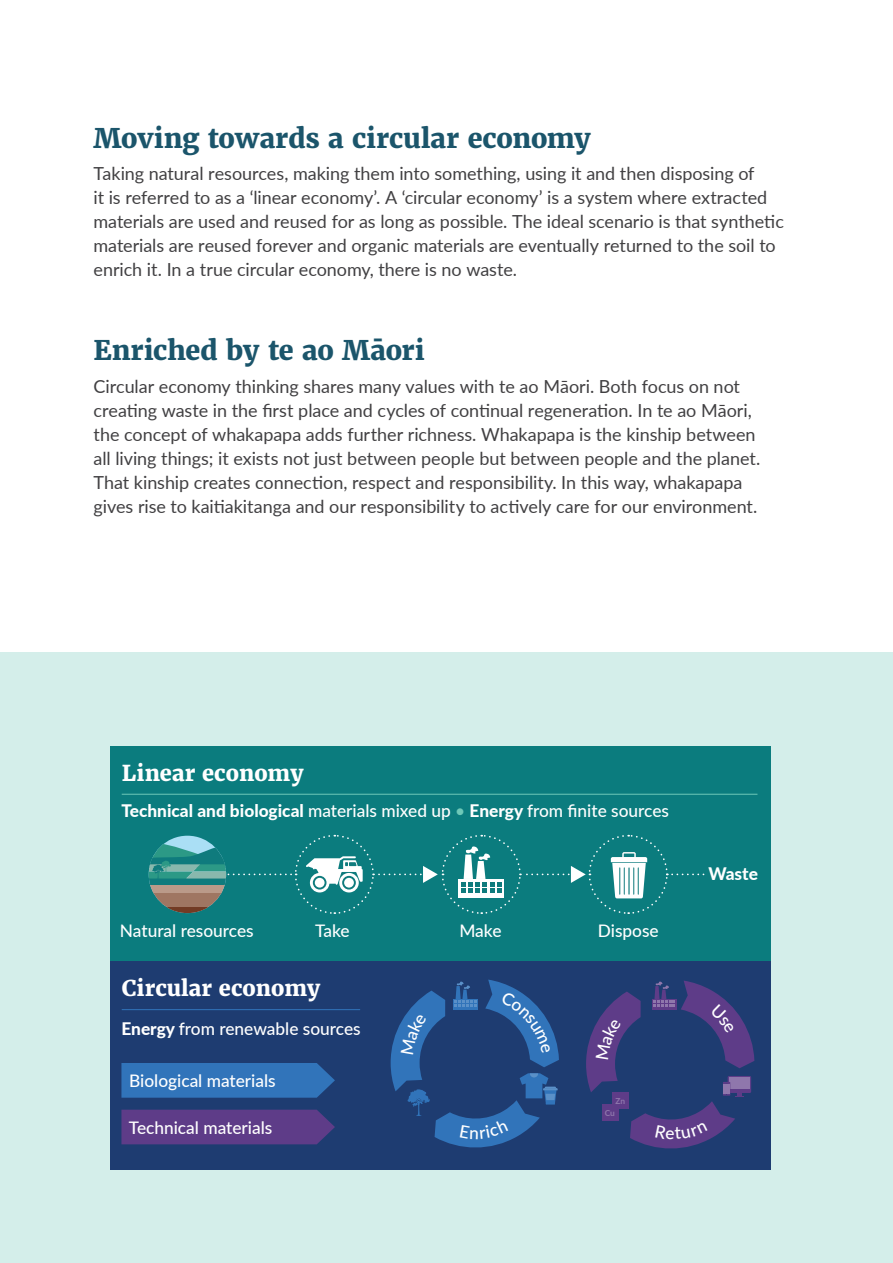
<style>
.page{position:relative;width:893px;height:1263px;background:#fff}
.page>*{position:absolute;margin:0;border:0;box-sizing:border-box;transform-origin:0 0}
.Heading_1___Span{font:800 27px "Merriweather";letter-spacing:-.005em;color:#1b556b}
.t1{font:800 21.9px "Merriweather";color:#fff}
.Body__12pt{font:18px/24px "Lato";letter-spacing:-.005em;color:#414042}
.t2{font:500 17.25px "Lato";color:#fff}
.t3{font:800 17.25px "Lato";color:#fff}
.t4{font:700 8.25px "Lato";color:#8f77ac}
.s1{font-weight:800}
.s2{color:#6ec8b8}
</style>
<div class="page">
<div style="left:0;top:653px;width:893px;height:610px;background:#d4eeea"></div>
<div style="left:110px;top:961px;width:660px;height:208px;background:#1e3c71"></div>
<div style="left:110px;top:746px;width:660px;height:215px;background:#0b7c7e"></div>
<svg style="left:121px;top:1063px;width:214px;height:35px;background:#2f70b6"></svg>
<div style="left:121px;top:1110px;width:214px;height:34px;background:#5e3c88"></div>
<svg style="left:149px;top:834px;width:555px;height:80px"></svg>
<hr style="left:122px;top:794px;width:635px;height:1px;background:#6ec8b8">
<hr style="left:122px;top:1009px;width:238px;height:1px;background:#3174ba">
<svg style="left:391px;top:979px;width:168px;height:169px"></svg>
<svg style="left:586px;top:980px;width:168px;height:169px"></svg>
<p class="Heading_1___Span" style="left:94px;top:120px;width:499px">Moving towards a circular economy</p>
<h2 class="Body__12pt" style="left:94px;top:161px;width:692px">Taking natural resources, making them into something, using it and then disposing of<br>it is referred to as a ‘linear economy’. A ‘circular economy’ is a system where extracted materials are used and reused for as long as possible. The ideal scenario is that synthetic materials are reused forever and organic materials are eventually returned to the soil to enrich it. In a true circular economy, there is no waste.</h2>
<p class="Heading_1___Span" style="left:94px;top:333px;width:333px">Enriched by te ao Māori</p>
<h2 class="Body__12pt" style="left:94px;top:374px;width:668px">Circular economy thinking shares many values with te ao Māori. Both focus on not creating waste in the first place and cycles of continual regeneration. In te ao Māori, the concept of whakapapa adds further richness. Whakapapa is the kinship between all living things; it exists not just between people but between people and the planet.<br>That kinship creates connection, respect and responsibility. In this way, whakapapa gives rise to kaitiakitanga and our responsibility to actively care for our environment.</h2>
<p class="t1" style="left:122px;top:759px;width:183px">Linear economy</p>
<p class="t2" style="left:121px;top:799px;width:549px"><span class="s1">Technical and biological</span> materials mixed up <span class="s2">•</span> <span class="s1">Energy</span> from finite sources</p>
<p class="t2" style="left:120px;top:918px;width:135px">Natural resources</p>
<p class="t2" style="left:315px;top:918px;width:36px">Take</p>
<p class="t2" style="left:459px;top:918px;width:44px">Make</p>
<p class="t2" style="left:598px;top:918px;width:62px">Dispose</p>
<p class="t1" style="left:122px;top:974px;width:200px">Circular economy</p>
<p class="t2" style="left:121px;top:1016px;width:241px"><span class="s1">Energy</span> from renewable sources</p>
<p class="t2" style="left:129px;top:1068px;width:148px">Biological materials</p>
<p class="t2" style="left:129px;top:1115px;width:145px">Technical materials</p>
<p class="t4" style="left:615px;top:1095px;width:11px">Zn</p>
<p class="t4" style="left:605px;top:1107px;width:12px">Cu</p>
<p class="t3" style="left:709px;top:860px;width:51px">Waste</p>
</div>
